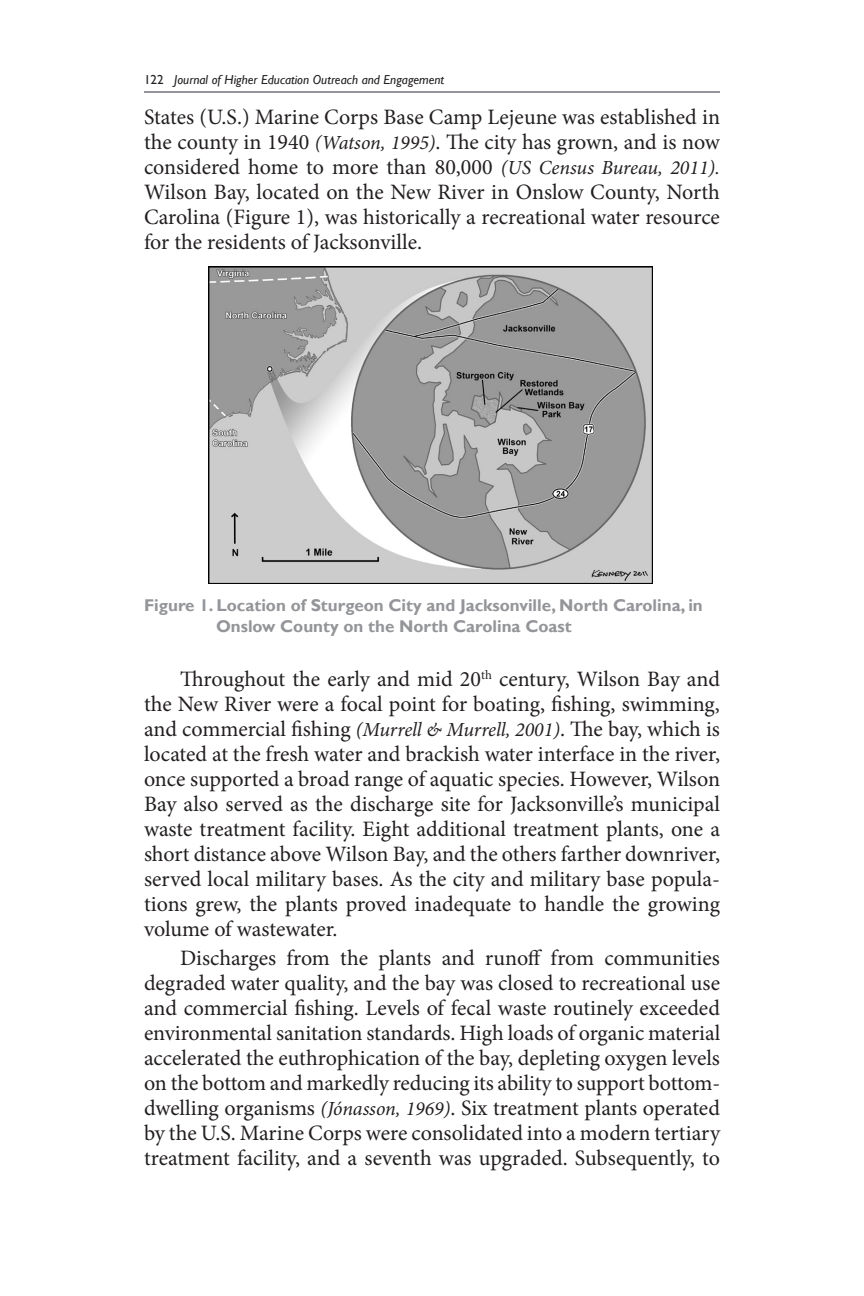
<style>
.page{position:relative;width:864px;height:1296px;background:#fff}
.page>*{position:absolute;margin:0;border:0;box-sizing:border-box;transform-origin:0 0}
.JHEOE_Normal{font:22px/25px "Minion Pro";color:#231f20;text-align:justify}
.JHEOE_Table_Title{font:700 17px/21px "Gill Sans";color:#939598}
.t1{font:italic 13px "Gill Sans";color:#231f20}
.s1{font-style:normal}
.s2{font-style:italic;font-size:20px}
</style>
<div class="page">
<hr style="left:144px;top:91px;width:576px;height:2px;background:#939598">
<img style="left:209px;top:266px;width:443px;height:317px">
<p class="t1" style="left:144px;top:72px;width:302px"><span class="s1">122</span> Journal of Higher Education Outreach and Engagement</p>
<p class="JHEOE_Normal" style="left:144px;top:105px;width:578px">States (U.S.) Marine Corps Base Camp Lejeune was established in the county in 1940 <span class="s2">(Watson, 1995)</span>. The city has grown, and is now considered home to more than 80,000 <span class="s2">(US Census Bureau, 2011).<br></span>Wilson Bay, located on the New River in Onslow County, North Carolina (Figure 1), was historically a recreational water resource for the residents of Jacksonville.</p>
<p class="JHEOE_Table_Title" style="left:216px;top:595px;width:488px;text-indent:-72px">Figure 1. Location of Sturgeon City and Jacksonville, North Carolina, in<br>Onslow County on the North Carolina Coast</p>
<p class="JHEOE_Normal" style="left:144px;top:667px;width:578px;text-indent:36px">Throughout the early and mid 20<sup>th</sup> century, Wilson Bay and the New River were a focal point for boating, fishing, swimming, and commercial fishing <span class="s2">(Murrell &amp; Murrell, 2001)</span>. The bay, which is located at the fresh water and brackish water interface in the river, once supported a broad range of aquatic species. However, Wilson Bay also served as the discharge site for Jacksonville’s municipal waste treatment facility. Eight additional treatment plants, one a short distance above Wilson Bay, and the others farther downriver, served local military bases. As the city and military base popula&shy;tions grew, the plants proved inadequate to handle the growing volume of wastewater.</p>
<p class="JHEOE_Normal" style="left:144px;top:946px;width:578px;text-indent:36px">Discharges from the plants and runoff from communities degraded water quality, and the bay was closed to recreational use and commercial fishing. Levels of fecal waste routinely exceeded environmental sanitation standards. High loads of organic material accelerated the euthrophication of the bay, depleting oxygen levels on the bottom and markedly reducing its ability to support bottom&shy;dwelling organisms <span class="s2">(Jónasson, 1969)</span>. Six treatment plants operated by the U.S. Marine Corps were consolidated into a modern tertiary treatment facility, and a seventh was upgraded. Subsequently, to</p>
</div>
